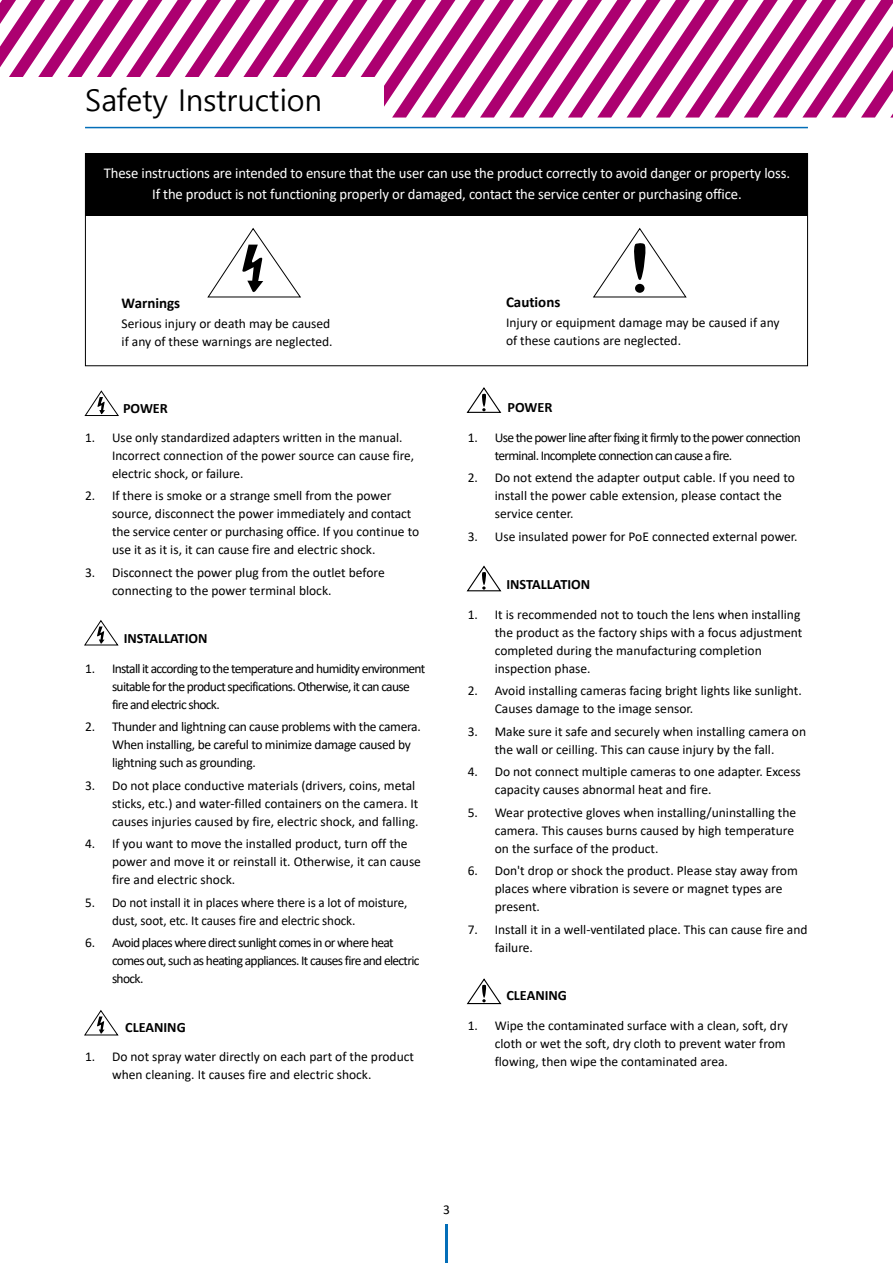
<style>
.page{position:relative;width:893px;height:1263px;background:#fff}
.page>*{position:absolute;margin:0;border:0;box-sizing:border-box;transform-origin:0 0}
.t1{font:30px "Malgun Gothic";color:#000}
.t2{font:15px/21px "Calibri";letter-spacing:-.01em;color:#fff;text-align:center}
.t3{font:700 15px "Calibri";color:#000}
.t4{font:700 14.25px "Calibri";color:#000}
.t5{font:13.5px/18px "Calibri";color:#000}
.t6{font:13.5px/18px "Calibri";letter-spacing:-.05em;color:#000}
.t7{font:13.5px/18px "Calibri";letter-spacing:-.025em;color:#000}
</style>
<div class="page">
<hr style="left:85px;top:127px;width:723px;height:1px;background:#036eb8">
<hr style="left:445px;top:1225px;width:3px;height:38px;background:#036eb8">
<svg style="left:0;top:0;width:893px;height:118px"></svg>
<div style="left:0;top:77px;width:383px;height:43px;background:#fff"></div>
<div style="left:85px;top:153px;width:723px;height:63px;background:#000"></div>
<svg style="left:84px;top:390px;width:35px;height:26px"></svg>
<svg style="left:466px;top:387px;width:36px;height:26px"></svg>
<svg style="left:84px;top:620px;width:35px;height:26px"></svg>
<svg style="left:466px;top:565px;width:36px;height:27px"></svg>
<svg style="left:84px;top:1010px;width:35px;height:26px"></svg>
<svg style="left:467px;top:978px;width:35px;height:27px"></svg>
<svg style="left:207px;top:228px;width:94px;height:69px"></svg>
<svg style="left:593px;top:228px;width:94px;height:69px"></svg>
<h1 class="t1" style="left:85px;top:83px;width:239px">Safety Instruction</h1>
<p class="t2" style="left:104px;top:162px;width:688px">These instructions are intended to ensure that the user can use the product correctly to avoid danger or property loss.<br>If the product is not functioning properly or damaged, contact the service center or purchasing office.</p>
<p class="t3" style="left:122px;top:292px;width:60px">Warnings</p>
<p class="t5" style="left:122px;top:314px;width:213px">Serious injury or death may be caused if any of these warnings are neglected.</p>
<p class="t4" style="left:123px;top:398px;width:46px">POWER</p>
<p class="t5" style="left:112px;top:428px;width:304px;text-indent:-27px">1. Use only standardized adapters written in the manual.<br>Incorrect connection of the power source can cause fire, electric shock, or failure.</p>
<p class="t5" style="left:112px;top:486px;width:309px;text-indent:-27px">2. If there is smoke or a strange smell from the power source, disconnect the power immediately and contact the service center or purchasing office. If you continue to use it as it is, it can cause fire and electric shock.</p>
<p class="t5" style="left:112px;top:563px;width:274px;text-indent:-27px">3. Disconnect the power plug from the outlet before connecting to the power terminal block.</p>
<p class="t4" style="left:124px;top:628px;width:85px">INSTALLATION</p>
<p class="t6" style="left:112px;top:659px;width:315px;text-indent:-27px">1. Install it according to the temperature and humidity environment suitable for the product specifications. Otherwise, it can cause fire and electric shock.</p>
<p class="t7" style="left:112px;top:717px;width:310px;text-indent:-27px">2. Thunder and lightning can cause problems with the camera.<br>When installing, be careful to minimize damage caused by lightning such as grounding.</p>
<p class="t5" style="left:112px;top:776px;width:308px;text-indent:-27px">3. Do not place conductive materials (drivers, coins, metal sticks, etc.) and water-filled containers on the camera. It causes injuries caused by fire, electric shock, and falling.</p>
<p class="t5" style="left:112px;top:834px;width:310px;text-indent:-27px">4. If you want to move the installed product, turn off the power and move it or reinstall it. Otherwise, it can cause fire and electric shock.</p>
<p class="t5" style="left:112px;top:893px;width:297px;text-indent:-27px">5. Do not install it in places where there is a lot of moisture, dust, soot, etc. It causes fire and electric shock.</p>
<p class="t6" style="left:112px;top:933px;width:309px;text-indent:-27px">6. Avoid places where direct sunlight comes in or where heat comes out, such as heating appliances. It causes fire and electric shock.</p>
<p class="t4" style="left:125px;top:1017px;width:62px">CLEANING</p>
<p class="t5" style="left:112px;top:1047px;width:303px;text-indent:-27px">1. Do not spray water directly on each part of the product when cleaning. It causes fire and electric shock.</p>
<p class="t3" style="left:506px;top:292px;width:56px">Cautions</p>
<p class="t5" style="left:506px;top:313px;width:275px">Injury or equipment damage may be caused if any of these cautions are neglected.</p>
<p class="t4" style="left:507px;top:397px;width:46px">POWER</p>
<p class="t6" style="left:495px;top:428px;width:308px;text-indent:-27px">1. Use the power line after fixing it firmly to the power connection terminal. Incomplete connection can cause a fire.</p>
<p class="t5" style="left:495px;top:468px;width:302px;text-indent:-27px">2. Do not extend the adapter output cable. If you need to install the power cable extension, please contact the service center.</p>
<p class="t5" style="left:468px;top:527px;width:331px">3. Use insulated power for PoE connected external power.</p>
<p class="t4" style="left:506px;top:574px;width:85px">INSTALLATION</p>
<p class="t5" style="left:495px;top:605px;width:309px;text-indent:-27px">1. It is recommended not to touch the lens when installing the product as the factory ships with a focus adjustment completed during the manufacturing completion inspection phase.</p>
<p class="t5" style="left:495px;top:681px;width:308px;text-indent:-27px">2. Avoid installing cameras facing bright lights like sunlight.<br>Causes damage to the image sensor.</p>
<p class="t5" style="left:468px;top:722px;width:340px;text-align:center">3. Make sure it safe and securely when installing camera on the wall or ceilling. This can cause injury by the fall.</p>
<p class="t5" style="left:495px;top:762px;width:308px;text-indent:-27px">4. Do not connect multiple cameras to one adapter. Excess capacity causes abnormal heat and fire.</p>
<p class="t5" style="left:495px;top:803px;width:303px;text-indent:-27px">5. Wear protective gloves when installing/uninstalling the camera. This causes burns caused by high temperature on the surface of the product.</p>
<p class="t5" style="left:495px;top:861px;width:305px;text-indent:-27px">6. Don't drop or shock the product. Please stay away from places where vibration is severe or magnet types are present.</p>
<p class="t5" style="left:495px;top:920px;width:314px;text-indent:-27px">7. Install it in a well-ventilated place. This can cause fire and failure.</p>
<p class="t4" style="left:506px;top:985px;width:62px">CLEANING</p>
<p class="t5" style="left:495px;top:1016px;width:295px;text-indent:-27px">1. Wipe the contaminated surface with a clean, soft, dry cloth or wet the soft, dry cloth to prevent water from flowing, then wipe the contaminated area.</p>
<p class="t5" style="left:443px;top:1201px;width:8px">3</p>
</div>
